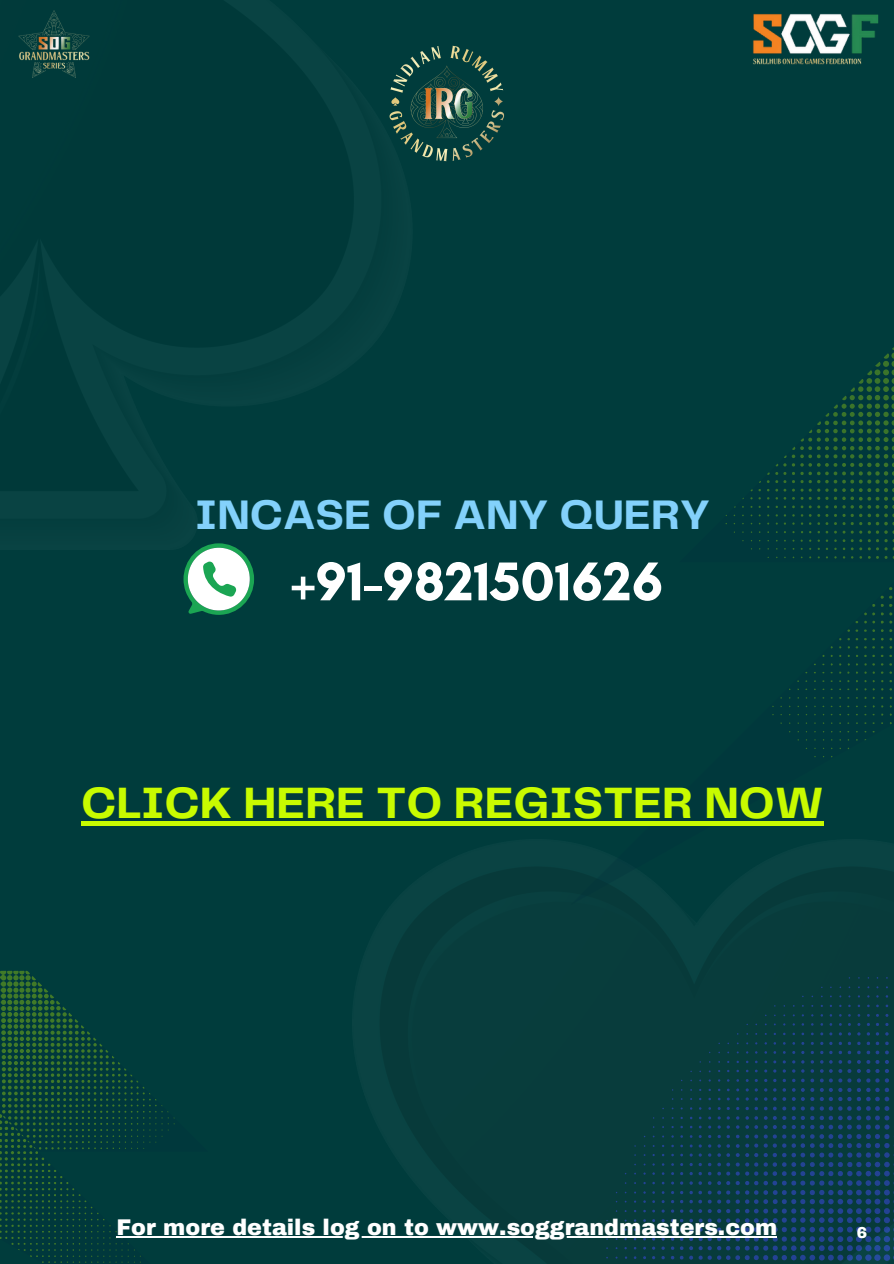
<style>
.page{position:relative;width:894px;height:1264px;background:#fff}
.page>*{position:absolute;margin:0;border:0;box-sizing:border-box;transform-origin:0 0}
.t1{font:700 55.5px "Glacial Indifference";color:#fff}
.t2{font:700 45.45px "Telegraf";color:#c8fb00}
.t3{font:700 42.75px "Telegraf";color:#83d1fb}
.t4{font:900 22.2px "Archivo";color:#fff}
.t5{font:900 15.45px "Archivo";color:#fff}
</style>
<div class="page">
<div style="left:0;top:0;width:893px;height:1263px;background:#003c3c"></div>
<svg style="left:871px;top:1041px;width:23px;height:223px"></svg>
<img style="left:361px;top:977px;width:532px;height:286px">
<svg style="left:570px;top:472px;width:323px;height:354px"></svg>
<svg style="left:880px;top:587px;width:12px;height:36px"></svg>
<svg style="left:880px;top:629px;width:12px;height:11px"></svg>
<svg style="left:863px;top:604px;width:11px;height:19px"></svg>
<svg style="left:855px;top:646px;width:11px;height:2px"></svg>
<svg style="left:859px;top:348px;width:34px;height:202px"></svg>
<svg style="left:884px;top:556px;width:9px;height:3px"></svg>
<svg style="left:867px;top:556px;width:11px;height:3px"></svg>
<svg style="left:766px;top:472px;width:3px;height:11px"></svg>
<svg style="left:842px;top:539px;width:11px;height:11px"></svg>
<svg style="left:834px;top:539px;width:2px;height:11px"></svg>
<svg style="left:800px;top:531px;width:11px;height:2px"></svg>
<svg style="left:800px;top:514px;width:11px;height:11px"></svg>
<svg style="left:825px;top:539px;width:2px;height:11px"></svg>
<svg style="left:817px;top:539px;width:2px;height:11px"></svg>
<svg style="left:817px;top:370px;width:55px;height:163px"></svg>
<svg style="left:842px;top:556px;width:11px;height:2px"></svg>
<svg style="left:775px;top:421px;width:45px;height:87px"></svg>
<svg style="left:0;top:970px;width:175px;height:292px"></svg>
<img style="left:753px;top:14px;width:126px;height:51px">
<svg style="left:183px;top:549px;width:71px;height:66px"></svg>
<img style="left:412px;top:45px;width:93px;height:117px">
<hr style="left:116px;top:1235px;width:661px;height:2px;background:#fff">
<hr style="left:81px;top:821px;width:742px;height:4px;background:#c8fb00">
<img style="left:18px;top:10px;width:394px;height:539px">
<p class="t3" style="left:195px;top:496px;width:516px">INCASE OF ANY QUERY</p>
<p class="t1" style="left:291px;top:547px;width:373px">+91-9821501626</p>
<h1 class="t2" style="left:81px;top:783px;width:744px">CLICK HERE TO REGISTER NOW</h1>
<h2 class="t4" style="left:116px;top:1215px;width:662px">For more details log on to www.soggrandmasters.com</h2>
<p class="t5" style="left:856px;top:1224px;width:12px">6</p>
</div>
